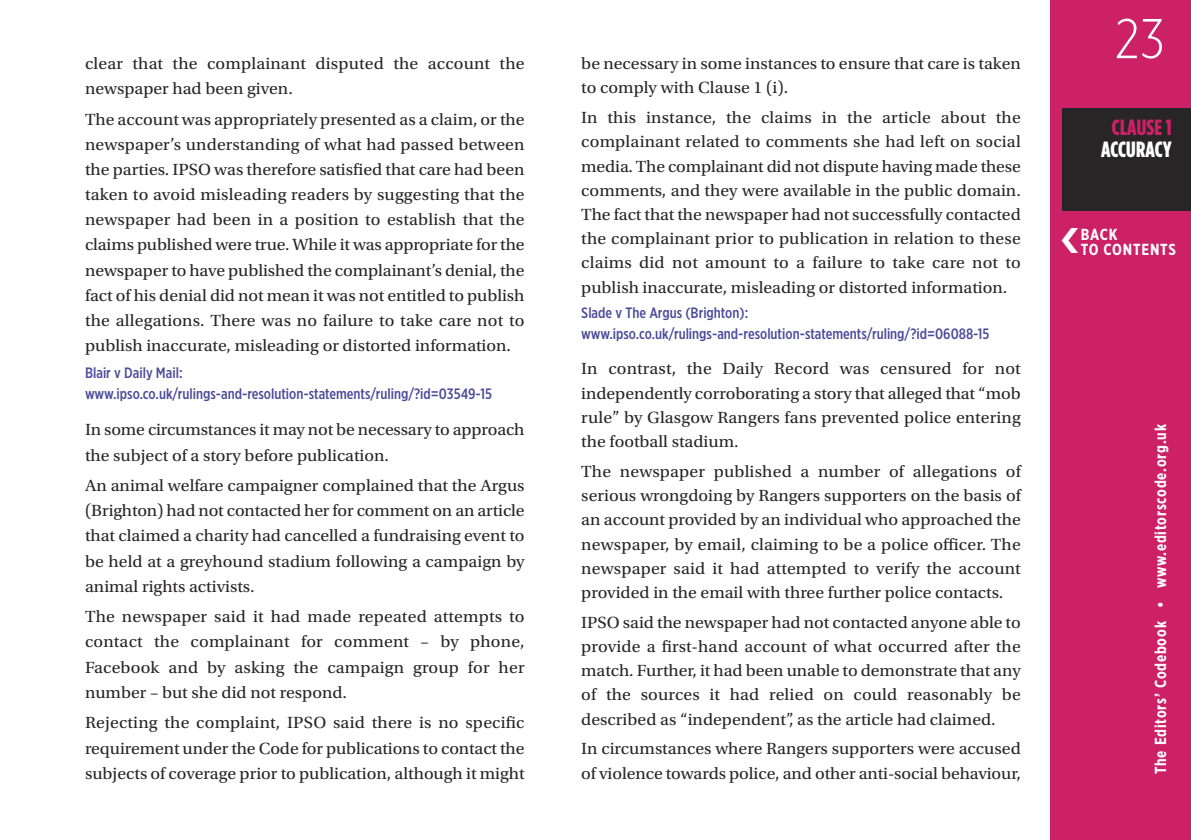
<style>
.page{position:relative;width:1191px;height:840px;background:#fff}
.page>*{position:absolute;margin:0;border:0;box-sizing:border-box;transform-origin:0 0}
.t1{font:300 56px "Gotham Extra Narrow";color:#fff}
.t2{font:900 22px "Gotham Cond";letter-spacing:.005em;color:#fff}
.t3{font:900 22px "Gotham Cond";letter-spacing:.01em;color:#cc2067}
.t4{font:17px/24.2px "Utopia Std";color:#272526;text-align:justify;scale:1.05 1}
.t5{font:700 16px/15px "Gotham Extra Narrow";letter-spacing:.05em;color:#fff}
.t6{font:500 15px/21px "Gotham Extra Narrow";color:#4a499a}
</style>
<div class="page">
<div style="left:1050px;top:0;width:141px;height:839px;background:#cc2067"></div>
<div style="left:1062px;top:108px;width:129px;height:102px;background:#272526"></div>
<p class="t4" style="left:85px;top:52px;width:420px;line-height:25px">clear that the complainant disputed the account the newspaper had been given.</p>
<p class="t4" style="left:85px;top:108px;width:420px;line-height:25px">The account was appropriately presented as a claim, or the newspaper’s understanding of what had passed between the parties. IPSO was therefore satisfied that care had been taken to avoid misleading readers by suggesting that the newspaper had been in a position to establish that the claims published were true. While it was appropriate for the newspaper to have published the complainant’s denial, the fact of his denial did not mean it was not entitled to publish the allegations. There was no failure to take care not to publish inaccurate, misleading or distorted information.</p>
<p class="t6" style="left:85px;top:361px;width:408px">Blair v Daily Mail: www.ipso.co.uk/rulings-and-resolution-statements/ruling/?id=03549-15</p>
<p class="t4" style="left:85px;top:418px;width:420px;line-height:25px">In some circumstances it may not be necessary to approach the subject of a story before publication.</p>
<p class="t4" style="left:85px;top:474px;width:420px;line-height:25px">An animal welfare campaigner complained that the Argus (Brighton) had not contacted her for comment on an article that claimed a charity had cancelled a fundraising event to be held at a greyhound stadium following a campaign by animal rights activists.</p>
<p class="t4" style="left:85px;top:605px;width:420px;line-height:25px">The newspaper said it had made repeated attempts to contact the complainant for comment – by phone, Facebook and by asking the campaign group for her number – but she did not respond.</p>
<p class="t4" style="left:85px;top:711px;width:420px;line-height:25px">Rejecting the complaint, IPSO said there is no specific requirement under the Code for publications to contact the subjects of coverage prior to publication, although it might</p>
<p class="t4" style="left:581px;top:53px;width:420px">be necessary in some instances to ensure that care is taken to comply with Clause 1 (i).</p>
<p class="t4" style="left:581px;top:107px;width:420px">In this instance, the claims in the article about the complainant related to comments she had left on social media. The complainant did not dispute having made these comments, and they were available in the public domain.<br>The fact that the newspaper had not successfully contacted the complainant prior to publication in relation to these claims did not amount to a failure to take care not to publish inaccurate, misleading or distorted information.</p>
<p class="t6" style="left:581px;top:303px;width:410px;line-height:20.2px">Slade v The Argus (Brighton): www.ipso.co.uk/rulings-and-resolution-statements/ruling/?id=06088-15</p>
<p class="t4" style="left:581px;top:358px;width:420px">In contrast, the Daily Record was censured for not independently corroborating a story that alleged that “mob rule” by Glasgow Rangers fans prevented police entering the football stadium.</p>
<p class="t4" style="left:581px;top:460px;width:420px">The newspaper published a number of allegations of serious wrongdoing by Rangers supporters on the basis of an account provided by an individual who approached the newspaper, by email, claiming to be a police officer. The newspaper said it had attempted to verify the account provided in the email with three further police contacts.</p>
<p class="t4" style="left:581px;top:611px;width:420px">IPSO said the newspaper had not contacted anyone able to provide a first-hand account of what occurred after the match. Further, it had been unable to demonstrate that any of the sources it had relied on could reasonably be described as “independent”, as the article had claimed.</p>
<p class="t4" style="left:581px;top:737px;width:420px">In circumstances where Rangers supporters were accused of violence towards police, and other anti-social behaviour,</p>
<h1 class="t1" style="left:1114px;top:6px;width:52px">23</h1>
<p class="t3" style="left:1111px;top:114px;width:61px">CLAUSE 1</p>
<p class="t2" style="left:1101px;top:136px;width:72px">ACCURACY</p>
<p class="t5" style="left:1080px;top:226px;width:97px">BACK<br>TO CONTENTS</p>
<p class="t5" style="left:1153px;top:773px;width:351px;rotate:-90deg">The Editors’ Codebook • www.editorscode.org.uk</p>
</div>
